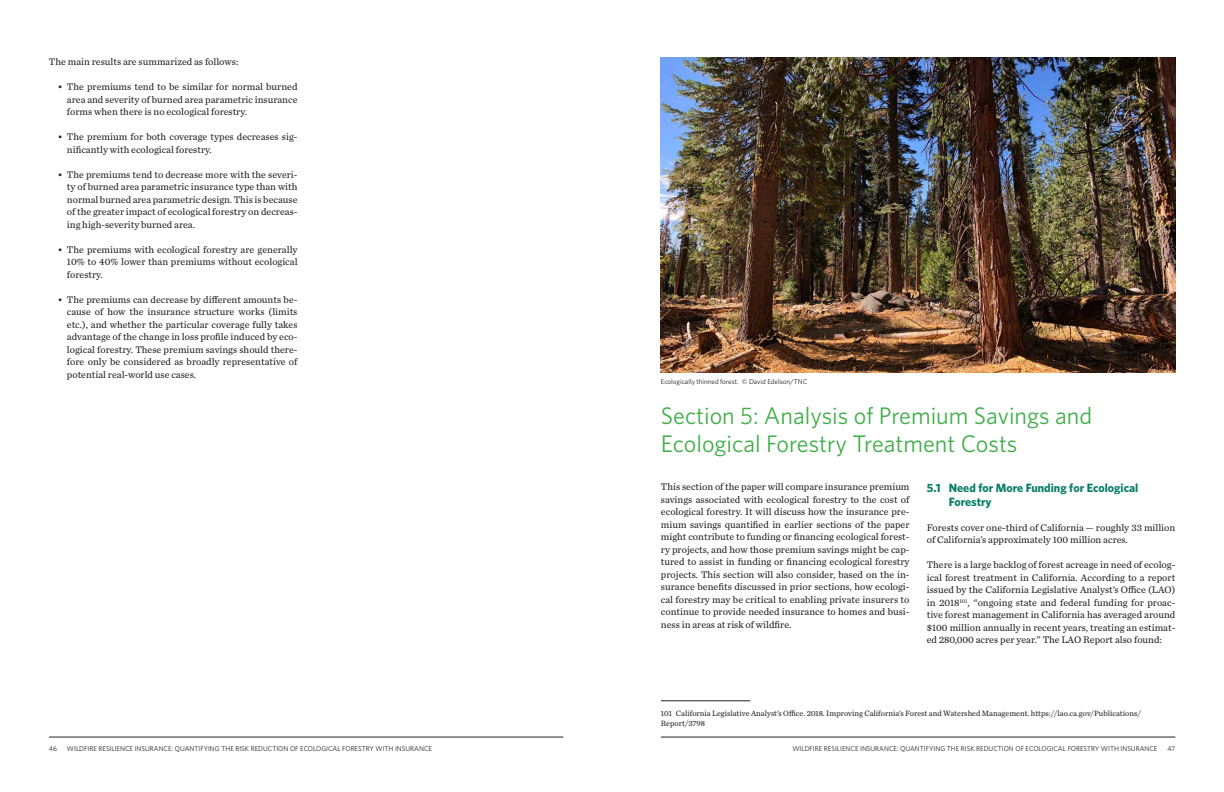
<style>
.page{position:relative;width:1224px;height:792px;background:#fff}
.page>*{position:absolute;margin:0;border:0;box-sizing:border-box;transform-origin:0 0}
.t1{font:24px/28.8px "Whitney";color:#40ae49}
.t2{font:700 12px/14px "Whitney";color:#087f66}
.t3{font:10px/12.5px "Chronicle Text G2";color:#231f20;text-align:justify}
.t4{font:8px/10px "Chronicle Text G2";color:#231f20}
.t5{font:7px "Whitney";color:#231f20}
</style>
<div class="page">
<hr style="left:49px;top:737px;width:514px;height:1px;background:#231f20">
<hr style="left:661px;top:737px;width:514px;height:1px;background:#231f20">
<img style="left:661px;top:57px;width:514px;height:315px">
<hr style="left:661px;top:701px;width:89px;height:1px;background:#231f20">
<p class="t3" style="left:49px;top:55px;width:191px">The main results are summarized as follows:</p>
<p class="t3" style="left:67px;top:80px;width:232px;text-indent:-9px">• The premiums tend to be similar for normal burned area and severity of burned area parametric insurance forms when there is no ecological forestry.</p>
<p class="t3" style="left:67px;top:130px;width:232px;text-indent:-9px">• The premium for both coverage types decreases sig‑ nificantly with ecological forestry.</p>
<p class="t3" style="left:67px;top:168px;width:232px;text-indent:-9px">• The premiums tend to decrease more with the severi‑ ty of burned area parametric insurance type than with normal burned area parametric design. This is because of the greater impact of ecological forestry on decreas‑ ing high-severity burned area.</p>
<p class="t3" style="left:67px;top:243px;width:232px;text-indent:-9px">• The premiums with ecological forestry are generally 10% to 40% lower than premiums without ecological forestry.</p>
<p class="t3" style="left:67px;top:293px;width:232px;text-indent:-9px">• The premiums can decrease by different amounts be‑ cause of how the insurance structure works (limits etc.), and whether the particular coverage fully takes advantage of the change in loss profile induced by eco‑ logical forestry. These premium savings should there‑ fore only be considered as broadly representative of potential real-world use cases.</p>
<p class="t5" style="left:661px;top:377px;width:148px">Ecologically thinned forest. © David Edelson/TNC</p>
<p class="t1" style="left:661px;top:400px;width:433px">Section 5: Analysis of Premium Savings and<br>Ecological Forestry Treatment Costs</p>
<p class="t3" style="left:661px;top:480px;width:250px">This section of the paper will compare insurance premium savings associated with ecological forestry to the cost of ecological forestry. It will discuss how the insurance pre‑ mium savings quantified in earlier sections of the paper might contribute to funding or financing ecological forest‑ ry projects, and how those premium savings might be cap‑ tured to assist in funding or financing ecological forestry projects. This section will also consider, based on the in‑ surance benefits discussed in prior sections, how ecologi‑ cal forestry may be critical to enabling private insurers to continue to provide needed insurance to homes and busi‑ ness in areas at risk of wildfire.</p>
<p class="t2" style="left:949px;top:481px;width:191px;text-indent:-22px">5.1 Need for More Funding for Ecological<br>Forestry</p>
<p class="t3" style="left:927px;top:521px;width:250px">Forests cover one-third of California — roughly 33 million of California’s approximately 100 million acres.</p>
<p class="t3" style="left:927px;top:558px;width:250px">There is a large backlog of forest acreage in need of ecolog‑ ical forest treatment in California. According to a report issued by the California Legislative Analyst’s Office (LAO) in 2018<sup>101</sup>, “ongoing state and federal funding for proac‑ tive forest management in California has averaged around $100 million annually in recent years, treating an estimat‑ ed 280,000 acres per year.” The LAO Report also found:</p>
<p class="t4" style="left:661px;top:708px;width:481px">101 California Legislative Analyst’s Office. 2018. Improving California’s Forest and Watershed Management. https://lao.ca.gov/Publications/<br>Report/3798</p>
<p class="t5" style="left:49px;top:744px;width:10px">46</p>
<p class="t5" style="left:67px;top:744px;width:367px">WILDFIRE RESILIENCE INSURANCE: QUANTIFYING THE RISK REDUCTION OF ECOLOGICAL FORESTRY WITH INSURANCE</p>
<p class="t5" style="left:792px;top:744px;width:367px">WILDFIRE RESILIENCE INSURANCE: QUANTIFYING THE RISK REDUCTION OF ECOLOGICAL FORESTRY WITH INSURANCE</p>
<p class="t5" style="left:1168px;top:744px;width:9px">47</p>
</div>
